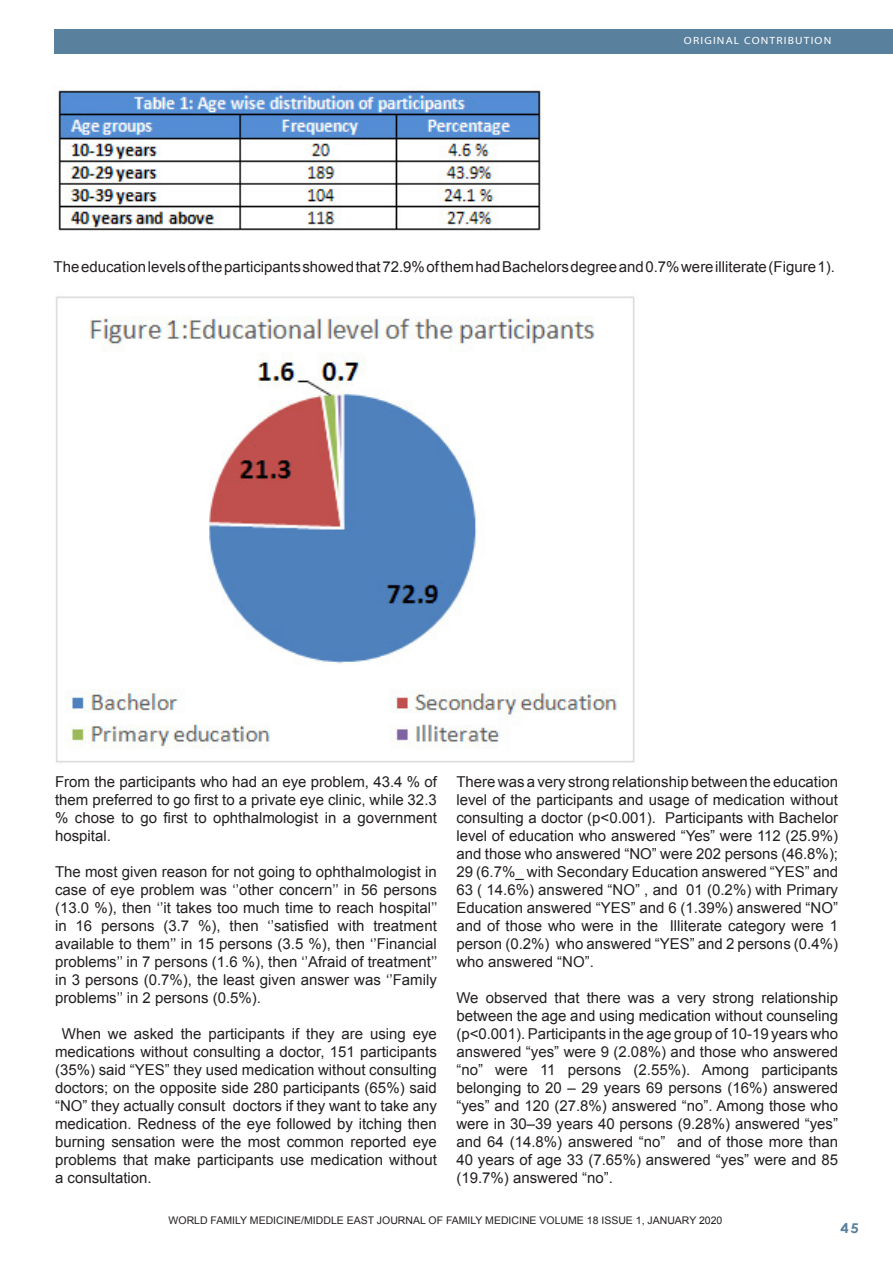
<style>
.page{position:relative;width:893px;height:1263px;background:#fff}
.page>*{position:absolute;margin:0;border:0;box-sizing:border-box;transform-origin:0 0}
.Footnote_Text{font:15px/18px "Arial";color:#231f20;text-align:justify}
.t1{font:700 13.5px "Century Gothic";color:#59809c;scale:1.1 1}
.Footnote_Text-2{font:10.5px "Arial";color:#231f20}
.t2{font:10.5px "Myriad";letter-spacing:.1em;color:#fff;scale:1.1 1}
</style>
<div class="page">
<div style="left:54px;top:30px;width:839px;height:24px;background:#59809c"></div>
<img style="left:56px;top:88px;width:487px;height:143px">
<img style="left:56px;top:296px;width:579px;height:467px">
<p class="t2" style="left:684px;top:35px;width:135px">ORIGINAL CONTRIBUTION</p>
<p class="Footnote_Text" style="left:54px;top:257px;width:783px">The education levels of the participants showed that 72.9% of them had Bachelors degree and 0.7% were illiterate (Figure 1).</p>
<p class="Footnote_Text" style="left:55px;top:772px;width:383px">From the participants who had an eye problem, 43.4 % of them preferred to go first to a private eye clinic, while 32.3 % chose to go first to ophthalmologist in a government hospital.</p>
<p class="Footnote_Text" style="left:55px;top:862px;width:384px">The most given reason for not going to ophthalmologist in case of eye problem was ‘’other concern’’ in 56 persons (13.0 %), then ‘’it takes too much time to reach hospital’’ in 16 persons (3.7 %), then ‘’satisfied with treatment available to them’’ in 15 persons (3.5 %), then ‘’Financial problems’’ in 7 persons (1.6 %), then ‘’Afraid of treatment’’ in 3 persons (0.7%), the least given answer was ‘’Family problems’’ in 2 persons (0.5%).</p>
<p class="Footnote_Text" style="left:55px;top:1024px;width:383px;text-indent:7px">When we asked the participants if they are using eye medications without consulting a doctor, 151 participants (35%) said “YES” they used medication without consulting doctors; on the opposite side 280 participants (65%) said “NO” they actually consult doctors if they want to take any medication. Redness of the eye followed by itching then burning sensation were the most common reported eye problems that make participants use medication without a consultation.</p>
<p class="Footnote_Text" style="left:456px;top:772px;width:383px">There was a very strong relationship between the education level of the participants and usage of medication without consulting a doctor (p&lt;0.001). Participants with Bachelor level of education who answered “Yes” were 112 (25.9%) and those who answered “NO” were 202 persons (46.8%); 29 (6.7%_ with Secondary Education answered “YES” and 63 ( 14.6%) answered “NO” , and 01 (0.2%) with Primary Education answered “YES” and 6 (1.39%) answered “NO” and of those who were in the Illiterate category were 1 person (0.2%) who answered “YES” and 2 persons (0.4%) who answered “NO”.</p>
<p class="Footnote_Text" style="left:456px;top:988px;width:383px">We observed that there was a very strong relationship between the age and using medication without counseling (p&lt;0.001). Participants in the age group of 10-19 years who answered “yes” were 9 (2.08%) and those who answered “no” were 11 persons (2.55%). Among participants belonging to 20 – 29 years 69 persons (16%) answered “yes” and 120 (27.8%) answered “no”. Among those who were in 30–39 years 40 persons (9.28%) answered “yes” and 64 (14.8%) answered “no” and of those more than 40 years of age 33 (7.65%) answered “yes” were and 85 (19.7%) answered “no”.</p>
<p class="Footnote_Text-2" style="left:169px;top:1214px;width:555px">WORLD FAMILY MEDICINE/MIDDLE EAST JOURNAL OF FAMILY MEDICINE VOLUME 18 ISSUE 1, JANUARY 2020</p>
<p class="t1" style="left:840px;top:1218px;width:18px">45</p>
</div>
